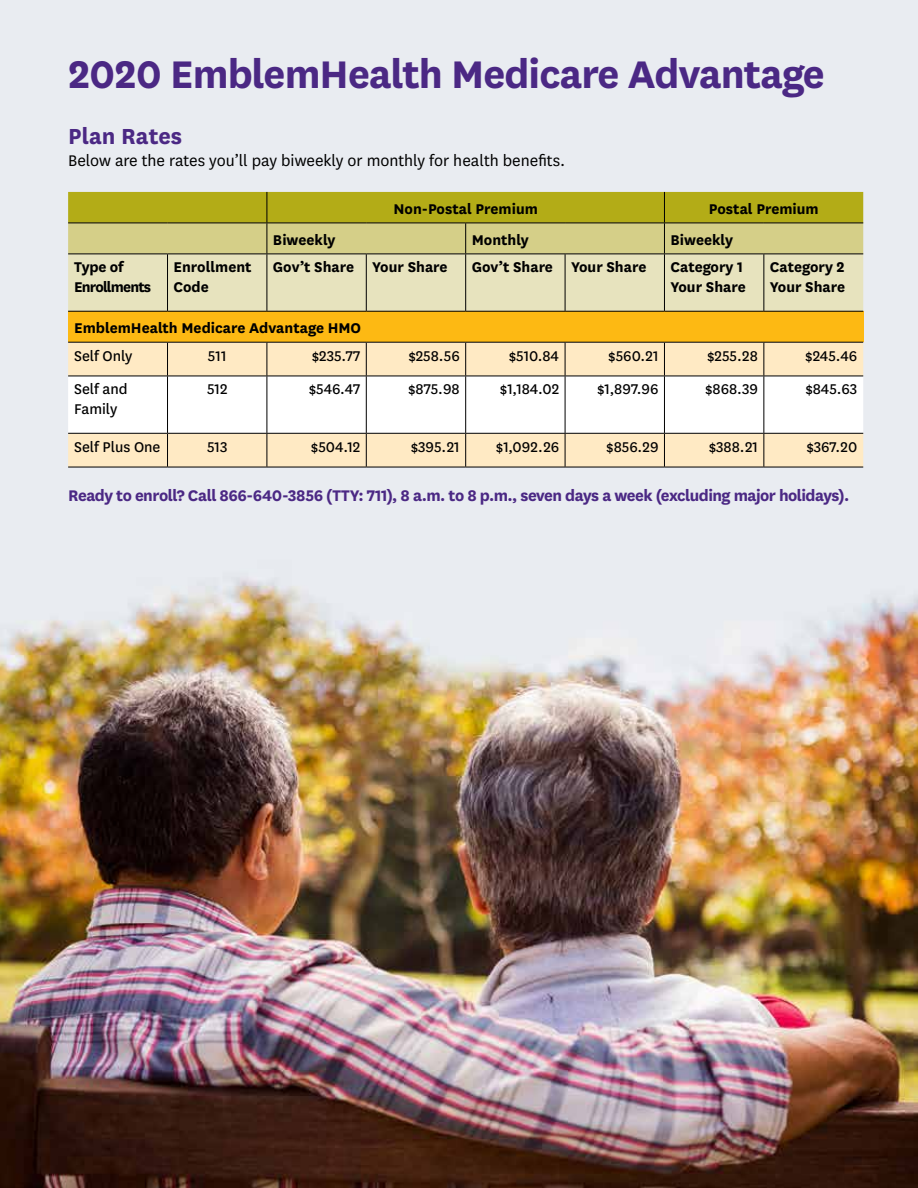
<style>
.page{position:relative;width:918px;height:1188px;background:#fff}
.page>*{position:absolute;margin:0;border:0;box-sizing:border-box;transform-origin:0 0}
.t1{font:700 45px "National";letter-spacing:-.02em;color:#4b2884}
.t2{font:700 25.5px "National";color:#4b2884}
.t3{font:700 18px "National";letter-spacing:-.025em;color:#4b2884}
.t4{font:18px "National";color:#000}
.t5{font:700 16.5px/19.5px "National";color:#000}
.t6{font:16.5px/19.5px "National";color:#000}
.t7{font:700 16.5px/19.5px "National";letter-spacing:-.05em;color:#000}
</style>
<div class="page">
<img style="left:0;top:0;width:918px;height:1188px">
<svg style="left:68px;top:192px;width:795px;height:62px;background:#bfb94d"></svg>
<div style="left:68px;top:255px;width:795px;height:56px;background:#e7e3be"></div>
<div style="left:68px;top:311px;width:795px;height:31px;background:#fdb913"></div>
<div style="left:68px;top:343px;width:795px;height:124px;background:#ffeac4"></div>
<svg style="left:68px;top:377px;width:795px;height:56px"></svg>
<hr style="left:267px;top:192px;width:1px;height:31px;background:#000">
<hr style="left:664px;top:192px;width:1px;height:31px;background:#000">
<hr style="left:68px;top:223px;width:100px;height:1px;background:#000">
<hr style="left:168px;top:223px;width:99px;height:1px;background:#000">
<hr style="left:267px;top:223px;width:99px;height:1px;background:#000">
<hr style="left:267px;top:223px;width:1px;height:31px;background:#000">
<hr style="left:366px;top:223px;width:100px;height:1px;background:#000">
<hr style="left:466px;top:223px;width:99px;height:1px;background:#000">
<hr style="left:465px;top:223px;width:1px;height:31px;background:#000">
<hr style="left:565px;top:223px;width:99px;height:1px;background:#000">
<hr style="left:664px;top:223px;width:100px;height:1px;background:#000">
<hr style="left:664px;top:223px;width:1px;height:31px;background:#000">
<hr style="left:764px;top:223px;width:99px;height:1px;background:#000">
<hr style="left:68px;top:254px;width:100px;height:1px;background:#000">
<hr style="left:168px;top:254px;width:99px;height:1px;background:#000">
<hr style="left:167px;top:254px;width:1px;height:57px;background:#000">
<hr style="left:267px;top:254px;width:99px;height:1px;background:#000">
<hr style="left:267px;top:254px;width:1px;height:57px;background:#000">
<hr style="left:366px;top:254px;width:100px;height:1px;background:#000">
<hr style="left:366px;top:254px;width:1px;height:57px;background:#000">
<hr style="left:466px;top:254px;width:99px;height:1px;background:#000">
<hr style="left:465px;top:254px;width:1px;height:57px;background:#000">
<hr style="left:565px;top:254px;width:99px;height:1px;background:#000">
<hr style="left:565px;top:254px;width:1px;height:57px;background:#000">
<hr style="left:664px;top:254px;width:100px;height:1px;background:#000">
<hr style="left:664px;top:254px;width:1px;height:57px;background:#000">
<hr style="left:764px;top:254px;width:99px;height:1px;background:#000">
<hr style="left:763px;top:254px;width:1px;height:57px;background:#000">
<hr style="left:68px;top:311px;width:100px;height:1px;background:#000">
<hr style="left:168px;top:311px;width:99px;height:1px;background:#000">
<hr style="left:267px;top:311px;width:99px;height:1px;background:#000">
<hr style="left:366px;top:311px;width:100px;height:1px;background:#000">
<hr style="left:466px;top:311px;width:99px;height:1px;background:#000">
<hr style="left:565px;top:311px;width:99px;height:1px;background:#000">
<hr style="left:664px;top:311px;width:100px;height:1px;background:#000">
<hr style="left:764px;top:311px;width:99px;height:1px;background:#000">
<hr style="left:68px;top:342px;width:100px;height:1px;background:#000">
<hr style="left:168px;top:342px;width:99px;height:1px;background:#000">
<hr style="left:167px;top:343px;width:1px;height:33px;background:#000">
<hr style="left:267px;top:342px;width:99px;height:1px;background:#000">
<hr style="left:267px;top:343px;width:1px;height:33px;background:#000">
<hr style="left:366px;top:342px;width:100px;height:1px;background:#000">
<hr style="left:366px;top:343px;width:1px;height:33px;background:#000">
<hr style="left:466px;top:342px;width:99px;height:1px;background:#000">
<hr style="left:465px;top:343px;width:1px;height:33px;background:#000">
<hr style="left:565px;top:342px;width:99px;height:1px;background:#000">
<hr style="left:565px;top:343px;width:1px;height:33px;background:#000">
<hr style="left:664px;top:342px;width:100px;height:1px;background:#000">
<hr style="left:664px;top:343px;width:1px;height:33px;background:#000">
<hr style="left:764px;top:342px;width:99px;height:1px;background:#000">
<hr style="left:763px;top:343px;width:1px;height:33px;background:#000">
<hr style="left:68px;top:376px;width:100px;height:1px;background:#000">
<hr style="left:168px;top:376px;width:99px;height:1px;background:#000">
<hr style="left:167px;top:376px;width:1px;height:57px;background:#000">
<hr style="left:267px;top:376px;width:99px;height:1px;background:#000">
<hr style="left:267px;top:376px;width:1px;height:57px;background:#000">
<hr style="left:366px;top:376px;width:100px;height:1px;background:#000">
<hr style="left:366px;top:376px;width:1px;height:57px;background:#000">
<hr style="left:466px;top:376px;width:99px;height:1px;background:#000">
<hr style="left:465px;top:376px;width:1px;height:57px;background:#000">
<hr style="left:565px;top:376px;width:99px;height:1px;background:#000">
<hr style="left:565px;top:376px;width:1px;height:57px;background:#000">
<hr style="left:664px;top:376px;width:100px;height:1px;background:#000">
<hr style="left:664px;top:376px;width:1px;height:57px;background:#000">
<hr style="left:764px;top:376px;width:99px;height:1px;background:#000">
<hr style="left:763px;top:376px;width:1px;height:57px;background:#000">
<hr style="left:68px;top:433px;width:100px;height:1px;background:#000">
<hr style="left:168px;top:433px;width:99px;height:1px;background:#000">
<hr style="left:167px;top:434px;width:1px;height:33px;background:#000">
<hr style="left:267px;top:433px;width:99px;height:1px;background:#000">
<hr style="left:267px;top:434px;width:1px;height:33px;background:#000">
<hr style="left:366px;top:433px;width:100px;height:1px;background:#000">
<hr style="left:366px;top:434px;width:1px;height:33px;background:#000">
<hr style="left:466px;top:433px;width:99px;height:1px;background:#000">
<hr style="left:465px;top:434px;width:1px;height:33px;background:#000">
<hr style="left:565px;top:433px;width:99px;height:1px;background:#000">
<hr style="left:565px;top:434px;width:1px;height:33px;background:#000">
<hr style="left:664px;top:433px;width:100px;height:1px;background:#000">
<hr style="left:664px;top:434px;width:1px;height:33px;background:#000">
<hr style="left:764px;top:433px;width:99px;height:1px;background:#000">
<hr style="left:763px;top:434px;width:1px;height:33px;background:#000">
<hr style="left:68px;top:467px;width:100px;height:1px;background:#000">
<hr style="left:168px;top:467px;width:99px;height:1px;background:#000">
<hr style="left:267px;top:467px;width:99px;height:1px;background:#000">
<hr style="left:366px;top:467px;width:100px;height:1px;background:#000">
<hr style="left:466px;top:467px;width:99px;height:1px;background:#000">
<hr style="left:565px;top:467px;width:99px;height:1px;background:#000">
<hr style="left:664px;top:467px;width:100px;height:1px;background:#000">
<hr style="left:764px;top:467px;width:99px;height:1px;background:#000">
<h1 class="t1" style="left:68px;top:42px;width:758px">2020 EmblemHealth Medicare Advantage</h1>
<h2 class="t2" style="left:68px;top:118px;width:116px">Plan Rates</h2>
<p class="t4" style="left:68px;top:149px;width:499px">Below are the rates you’ll pay biweekly or monthly for health benefits.</p>
<p class="t5" style="left:393px;top:198px;width:146px">Non-Postal Premium</p>
<p class="t5" style="left:709px;top:198px;width:111px">Postal Premium</p>
<p class="t5" style="left:273px;top:229px;width:64px">Biweekly</p>
<p class="t5" style="left:472px;top:229px;width:59px">Monthly</p>
<p class="t5" style="left:670px;top:229px;width:64px">Biweekly</p>
<p class="t7" style="left:74px;top:256px;width:79px">Type of<br>Enrollments</p>
<p class="t5" style="left:174px;top:256px;width:80px">Enrollment<br>Code</p>
<p class="t5" style="left:273px;top:256px;width:176px">Gov’t Share Your Share</p>
<p class="t5" style="left:472px;top:256px;width:176px">Gov’t Share Your Share</p>
<p class="t5" style="left:670px;top:256px;width:77px">Category 1<br>Your Share</p>
<p class="t5" style="left:770px;top:256px;width:77px">Category 2<br>Your Share</p>
<p class="t5" style="left:74px;top:317px;width:289px">EmblemHealth Medicare Advantage HMO</p>
<p class="t6" style="left:74px;top:345px;width:60px">Self Only</p>
<p class="t6" style="left:208px;top:345px;width:20px">511</p>
<p class="t6" style="left:312px;top:345px;width:50px">$235.77</p>
<p class="t6" style="left:408px;top:345px;width:53px">$258.56</p>
<p class="t6" style="left:509px;top:345px;width:52px">$510.84</p>
<p class="t6" style="left:608px;top:345px;width:52px">$560.21</p>
<p class="t6" style="left:707px;top:345px;width:52px">$255.28</p>
<p class="t6" style="left:805px;top:345px;width:54px">$245.46</p>
<p class="t6" style="left:74px;top:379px;width:55px">Self and<br>Family</p>
<p class="t6" style="left:207px;top:379px;width:22px">512</p>
<p class="t6" style="left:309px;top:379px;width:53px">$546.47</p>
<p class="t6" style="left:408px;top:379px;width:53px">$875.98</p>
<p class="t6" style="left:500px;top:379px;width:61px">$1,184.02</p>
<p class="t6" style="left:597px;top:379px;width:63px">$1,897.96</p>
<p class="t6" style="left:705px;top:379px;width:54px">$868.39</p>
<p class="t6" style="left:805px;top:379px;width:53px">$845.63</p>
<p class="t6" style="left:74px;top:436px;width:88px">Self Plus One</p>
<p class="t6" style="left:207px;top:436px;width:22px">513</p>
<p class="t6" style="left:311px;top:436px;width:51px">$504.12</p>
<p class="t6" style="left:411px;top:436px;width:51px">$395.21</p>
<p class="t6" style="left:496px;top:436px;width:65px">$1,092.26</p>
<p class="t6" style="left:606px;top:436px;width:54px">$856.29</p>
<p class="t6" style="left:709px;top:436px;width:51px">$388.21</p>
<p class="t6" style="left:806px;top:436px;width:52px">$367.20</p>
<p class="t3" style="left:68px;top:483px;width:783px">Ready to enroll? Call 866-640-3856 (TTY: 711), 8 a.m. to 8 p.m., seven days a week (excluding major holidays).</p>
</div>
